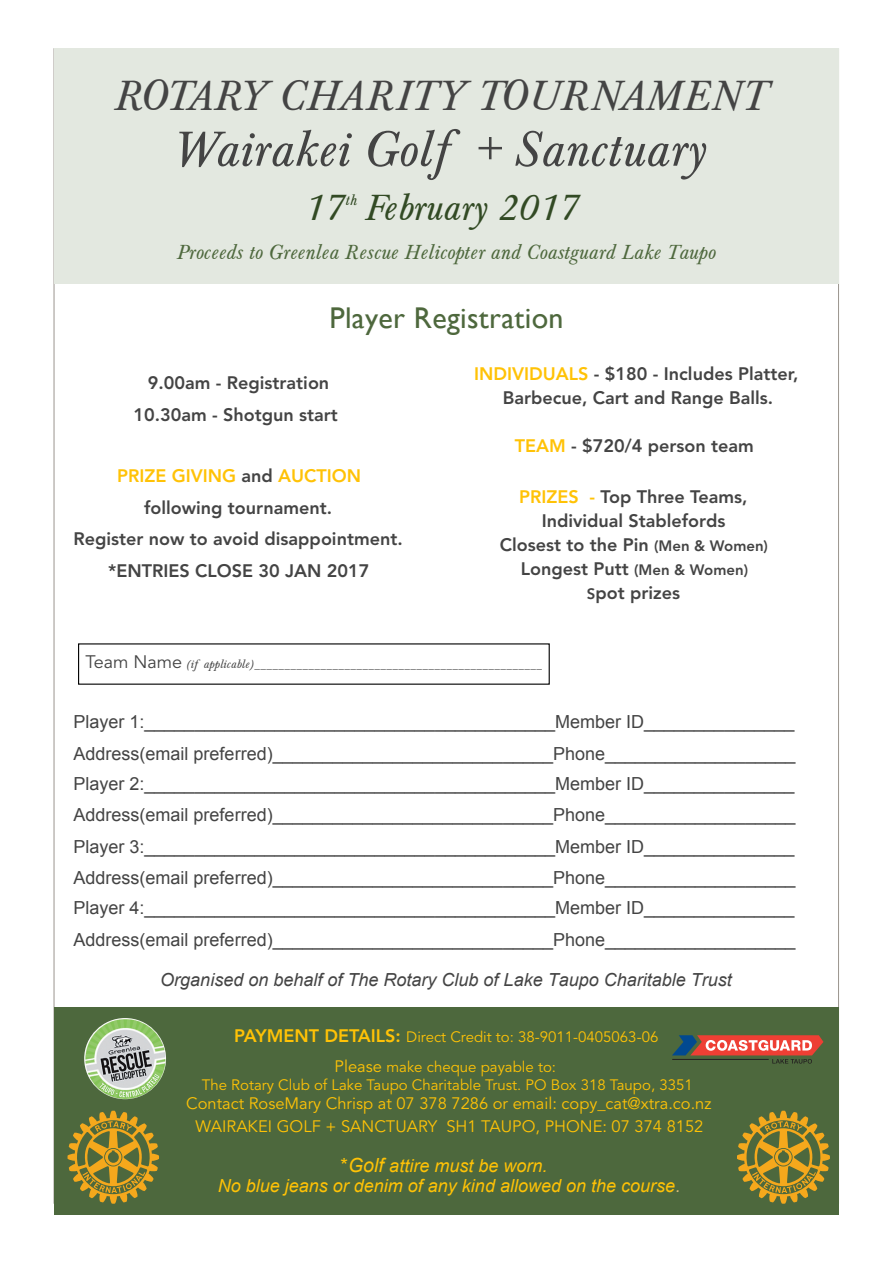
<style>
.page{position:relative;width:893px;height:1263px;background:#fff}
.page>*{position:absolute;margin:0;border:0;box-sizing:border-box;transform-origin:0 0}
.t1{font:51px "Baskerville";color:#444}
.t2{font:43.5px "Baskerville";color:#444}
.t3{font:37.5px "Baskerville";color:#324a24}
.t4{font:30px "Gill Sans";letter-spacing:.01em;color:#4e683d}
.t5{font:21px "Baskerville";color:#4e683d}
.t6{font:18px/31px "Arial";color:#444;text-align:justify}
.t7{font:800 18px/24px "Avenir";color:#444;text-align:center}
.t8{font:italic 18px/19.5px "Arial";color:#ffc206;text-align:center}
.t9{font:italic 18px "Arial";color:#444}
.t10{font:16.5px/22.5px "Avenir";color:#ffc206;text-align:center}
.t11{font:15px/30px "Avenir";color:#ffc206;text-align:center}
.t12{font:15px "Baskerville";color:#324a24}
.t13{font:12px "Baskerville";color:#444}
.s1{color:#ffc206}
.s2{font-size:15px}
.s3{font-family:"Avenir";font-size:18px}
.s4{font-weight:800;font-size:18px}
.s5{font-size:16.5px}
.s6{font-style:normal;font-size:19.5px}
.s7{font-size:19.5px}
.s8{font-family:"Avenir LT Std";color:#e2c07e}
</style>
<div class="page">
<div style="left:54px;top:1007px;width:784px;height:208px;background:#4d683d"></div>
<div style="left:54px;top:48px;width:784px;height:236px;background:#e3e8e0"></div>
<svg style="left:68px;top:1111px;width:91px;height:93px"></svg>
<svg style="left:737px;top:1111px;width:92px;height:93px"></svg>
<img style="left:84px;top:1018px;width:82px;height:81px;border-radius:41px">
<svg style="left:672px;top:1035px;width:151px;height:29px"></svg>
<h2 class="t2" style="left:115px;top:73px;width:654px">ROTARY CHARITY TOURNAMENT</h2>
<h1 class="t1" style="left:173px;top:122px;width:535px">Wairakei Golf + Sanctuary</h1>
<h3 class="t3" style="left:304px;top:187px;width:276px">17 February 2017</h3>
<p class="t12" style="left:346px;top:192px;width:13px">th</p>
<p class="t5" style="left:177px;top:241px;width:540px">Proceeds to Greenlea Rescue Helicopter and Coastguard Lake Taupo</p>
<h3 class="t4" style="left:329px;top:301px;width:236px">Player Registration</h3>
<p class="t7" style="left:134px;top:367px;width:206px;line-height:31.5px">9.00am - Registration<br>10.30am - Shotgun start</p>
<p class="t7" style="left:73px;top:460px;width:330px;line-height:31.5px"><span class="s1">PRIZE GIVING</span> and <span class="s1">AUCTION<br></span>following tournament.<br>Register now to avoid disappointment. *ENTRIES CLOSE 30 JAN 2017</p>
<p class="t7" style="left:474px;top:362px;width:326px"><span class="s1">INDIVIDUALS</span> - $180 - Includes Platter,<br>Barbecue, Cart and Range Balls.</p>
<p class="t7" style="left:515px;top:434px;width:240px"><span class="s1">TEAM</span> - $720/4 person team</p>
<p class="t7" style="left:500px;top:485px;width:270px"><span class="s1">PRIZES -</span> Top Three Teams,<br>Individual Stablefords<br>Closest to the Pin <span class="s2">(Men &amp; Women)<br></span>Longest Putt <span class="s2">(Men &amp; Women)<br>S</span>pot prizes</p>
<p class="t13" style="left:86px;top:658px;width:458px"><span class="s3">Team Name</span> (if applicable)________________________________________________</p>
<p class="t6" style="left:74px;top:707px;width:723px">Player 1:_________________________________________Member ID_______________ Address(email preferred)____________________________Phone___________________ Player 2:_________________________________________Member ID_______________ Address(email preferred)____________________________Phone___________________ Player 3:_________________________________________Member ID_______________ Address(email preferred)____________________________Phone___________________ Player 4:_________________________________________Member ID_______________ Address(email preferred)____________________________Phone___________________</p>
<p class="t9" style="left:160px;top:968px;width:573px">Organised on behalf of The Rotary Club of Lake Taupo Charitable Trust</p>
<p class="t11" style="left:234px;top:1022px;width:425px"><span class="s4">PAYMENT DETAILS:</span> Direct Credit to: 38-9011-0405063-06<br><span class="s5">Please</span> make cheque payable to:</p>
<p class="t11" style="left:202px;top:1070px;width:492px">The Rotary Club of Lake Taupo Charitable Trust. PO Box 318 Taupo, 3351</p>
<p class="t10" style="left:186px;top:1093px;width:527px">Contact RoseMary Chrisp at 07 378 7286 or email: copy_cat@xtra.co.nz<br>WAIRAKEI GOLF + SANCTUARY SH1 TAUPO, PHONE: 07 374 8152</p>
<p class="t8" style="left:218px;top:1156px;width:464px"><span class="s6">*</span><span class="s7">Golf</span> attire must be worn.<br>No blue jeans or denim of any kind allowed on the course<span class="s8">.</span></p>
</div>
